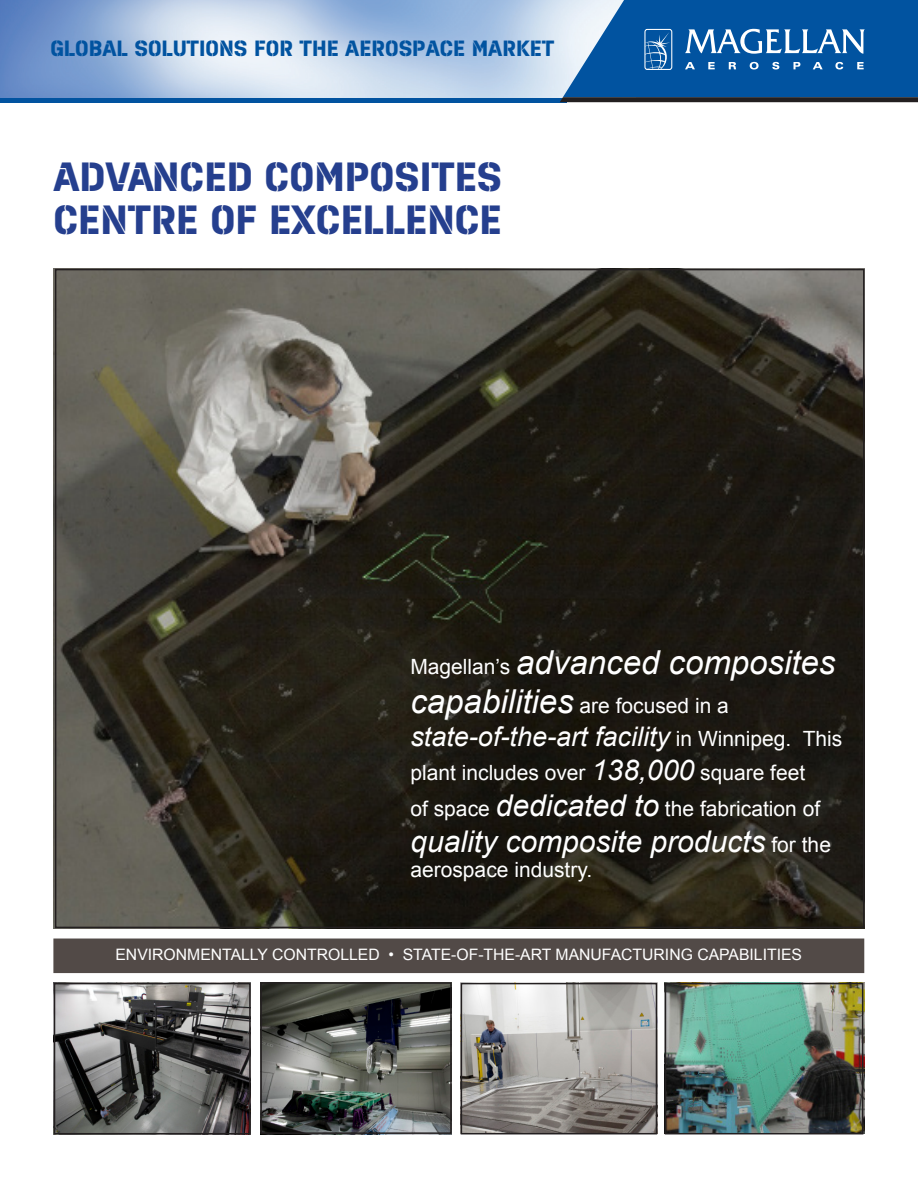
<style>
.page{position:relative;width:918px;height:1188px;background:#fff}
.page>*{position:absolute;margin:0;border:0;box-sizing:border-box;transform-origin:0 0}
.t1{font:36px "Magellan";color:#253f8e}
.t2{font:italic 33px "Arial";color:#fff}
.t3{font:italic 30px "Arial";color:#fff}
.t4{font:italic 27px "Arial";color:#fff}
.t5{font:21px/36px "Arial";color:#fff}
.t6{font:19.5px "Magellan";color:#0153a0}
.t7{font:15.75px "Arial";color:#fff}
.s1{font-style:normal;font-size:21px}
.s2{font-style:italic;font-size:33px}
.s3{font-style:italic;font-size:28.5px}
.s4{font-style:italic;font-size:30px}
</style>
<div class="page">
<div style="left:0;top:97px;width:567px;height:5px;background:#0153a0"></div>
<img style="left:0;top:0;width:560px;height:97px">
<svg style="left:560px;top:0;width:358px;height:102px;background:#2568a7"></svg>
<div style="left:644px;top:29px;width:28px;height:41px;border:1px solid #fff;border-radius:2px"></div>
<div style="left:53px;top:939px;width:811px;height:34px;background:#524a47"></div>
<img style="left:53px;top:983px;width:195px;height:151px">
<img style="left:461px;top:982px;width:196px;height:149px">
<div style="left:461px;top:983px;width:196px;height:151px;border:2px solid #231f20"></div>
<div style="left:54px;top:983px;width:197px;height:151px;border:2px solid #231f20"></div>
<img style="left:263px;top:985px;width:186px;height:146px">
<div style="left:260px;top:982px;width:192px;height:152px;border:2px solid #231f20"></div>
<img style="left:54px;top:269px;width:808px;height:659px">
<img style="left:668px;top:983px;width:196px;height:151px">
<div style="left:665px;top:983px;width:198px;height:151px;border:2px solid #231f20"></div>
<p class="t6" style="left:50px;top:35px;width:506px">GLOBAL SOLUTIONS FOR THE AEROSPACE MARKET</p>
<p class="t1" style="left:53px;top:153px;width:450px">ADVANCED COMPOSITES</p>
<p class="t1" style="left:53px;top:197px;width:450px">CENTRE OF EXCELLENCE</p>
<p class="t2" style="left:410px;top:641px;width:426px"><span class="s1">Magellan’s</span> advanced composites</p>
<p class="t5" style="left:410px;top:688px;width:320px"><span class="s2">capabilities</span> are focused in a</p>
<p class="t4" style="left:410px;top:719px;width:433px">state-of-the-art facility <span class="s1">in Winnipeg. This</span></p>
<p class="t5" style="left:410px;top:755px;width:411px">plant includes over <span class="s3">138,000</span> square feet of space <span class="s4">dedicated to</span> the fabrication of</p>
<p class="t3" style="left:410px;top:822px;width:422px">quality composite products <span class="s1">for the</span></p>
<p class="t5" style="left:410px;top:852px;width:183px">aerospace industry.</p>
<p class="t7" style="left:115px;top:944px;width:688px">ENVIRONMENTALLY CONTROLLED • STATE-OF-THE-ART MANUFACTURING CAPABILITIES</p>
</div>
